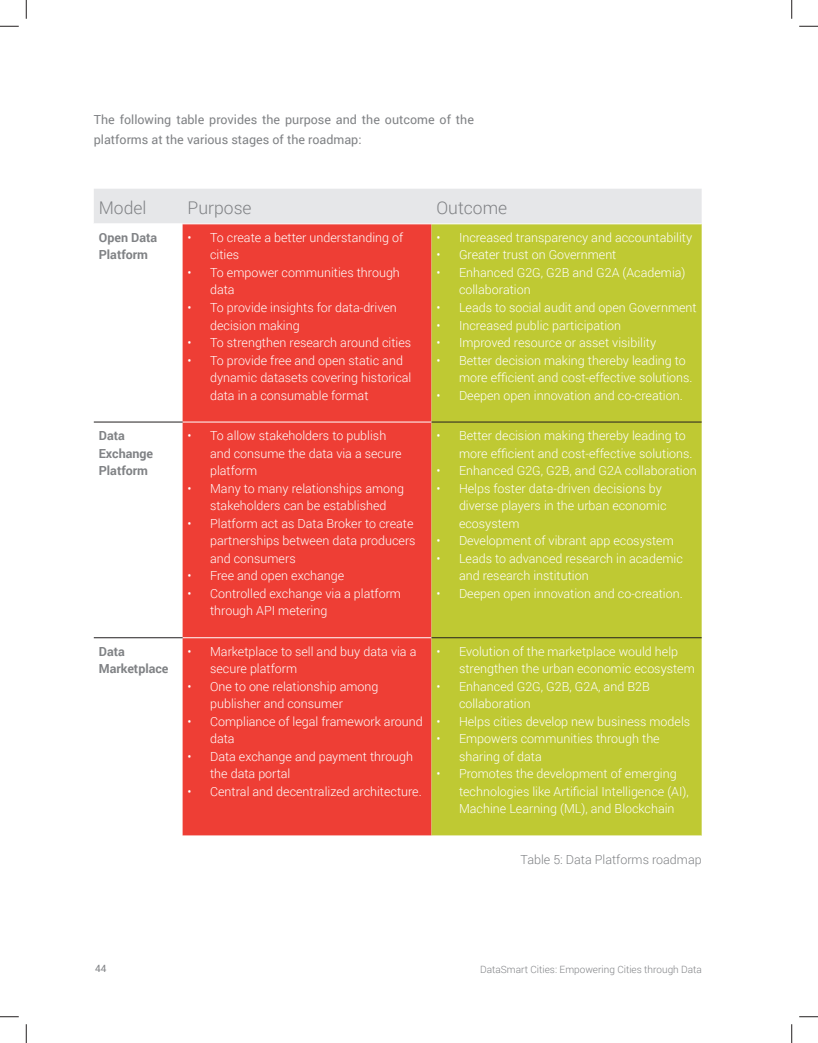
<style>
.page{position:relative;width:818px;height:1043px;background:#fff}
.page>*{position:absolute;margin:0;border:0;box-sizing:border-box;transform-origin:0 0}
.t1{font:300 17.5px "Roboto";color:#808285}
.t2{font:300 12.5px/17.5px "Roboto";color:#fff}
.t3{font:12.5px/20px "Roboto";color:#808285}
.t4{font:700 12.5px/17.5px "Roboto";color:#808285}
.t5{font:300 12.5px "Roboto";color:#808285}
.t6{font:300 10px "Roboto";color:#808285}
.t7{font:10px "Roboto";color:#808285}
</style>
<div class="page">
<div style="left:94px;top:189px;width:607px;height:35px;background:#e6e7e9"></div>
<div style="left:182px;top:225px;width:249px;height:610px;background:#ee3e35"></div>
<div style="left:431px;top:225px;width:270px;height:610px;background:#bfc933"></div>
<hr style="left:182px;top:422px;width:249px;height:1px;background:#fff">
<hr style="left:182px;top:637px;width:249px;height:1px;background:#fff">
<hr style="left:94px;top:422px;width:88px;height:1px;background:#231f20">
<hr style="left:94px;top:637px;width:88px;height:1px;background:#231f20">
<hr style="left:431px;top:422px;width:270px;height:1px;background:#231f20">
<hr style="left:431px;top:637px;width:270px;height:1px;background:#231f20">
<svg style="left:0;top:25px;width:19px;height:2px"></svg>
<svg style="left:799px;top:25px;width:19px;height:2px"></svg>
<svg style="left:0;top:1016px;width:19px;height:1px"></svg>
<svg style="left:799px;top:1016px;width:19px;height:1px"></svg>
<svg style="left:25px;top:0;width:2px;height:19px"></svg>
<svg style="left:25px;top:1024px;width:2px;height:18px"></svg>
<svg style="left:791px;top:0;width:1px;height:19px"></svg>
<svg style="left:791px;top:1024px;width:1px;height:18px"></svg>
<p class="t3" style="left:94px;top:109px;width:382px">The following table provides the purpose and the outcome of the platforms at the various stages of the roadmap:</p>
<p class="t1" style="left:99px;top:195px;width:49px">Model</p>
<p class="t1" style="left:188px;top:195px;width:65px">Purpose</p>
<p class="t1" style="left:436px;top:195px;width:72px">Outcome</p>
<p class="t4" style="left:99px;top:228px;width:60px">Open Data<br>Platform</p>
<p class="t2" style="left:210px;top:228px;width:194px;text-indent:-22px">• To create a better understanding of cities</p>
<p class="t2" style="left:210px;top:263px;width:191px;text-indent:-22px">• To empower communities through data</p>
<p class="t2" style="left:210px;top:298px;width:188px;text-indent:-22px">• To provide insights for data-driven decision making</p>
<p class="t2" style="left:188px;top:333px;width:225px">• To strengthen research around cities</p>
<p class="t2" style="left:210px;top:351px;width:203px;text-indent:-22px">• To provide free and open static and dynamic datasets covering historical data in a consumable format</p>
<p class="t2" style="left:436px;top:228px;width:257px">• Increased transparency and accountability</p>
<p class="t2" style="left:436px;top:246px;width:181px">• Greater trust on Government</p>
<p class="t2" style="left:459px;top:263px;width:228px;text-indent:-22px">• Enhanced G2G, G2B and G2A (Academia) collaboration</p>
<p class="t2" style="left:436px;top:298px;width:261px">• Leads to social audit and open Government</p>
<p class="t2" style="left:436px;top:316px;width:186px">• Increased public participation</p>
<p class="t2" style="left:436px;top:333px;width:221px">• Improved resource or asset visibility</p>
<p class="t2" style="left:459px;top:351px;width:235px;text-indent:-22px">• Better decision making thereby leading to more efficient and cost-effective solutions.</p>
<p class="t2" style="left:436px;top:386px;width:248px">• Deepen open innovation and co-creation.</p>
<p class="t4" style="left:99px;top:426px;width:56px">Data<br>Exchange<br>Platform</p>
<p class="t2" style="left:210px;top:426px;width:193px;text-indent:-22px">• To allow stakeholders to publish and consume the data via a secure platform</p>
<p class="t2" style="left:188px;top:479px;width:218px;text-align:center">• Many to many relationships among stakeholders can be established</p>
<p class="t2" style="left:210px;top:514px;width:207px;text-indent:-22px">• Platform act as Data Broker to create partnerships between data producers and consumers</p>
<p class="t2" style="left:188px;top:566px;width:158px">• Free and open exchange</p>
<p class="t2" style="left:210px;top:584px;width:192px;text-indent:-22px">• Controlled exchange via a platform through API metering</p>
<p class="t4" style="left:99px;top:642px;width:71px">Data<br>Marketplace</p>
<p class="t2" style="left:210px;top:642px;width:208px;text-indent:-22px">• Marketplace to sell and buy data via a secure platform</p>
<p class="t2" style="left:210px;top:677px;width:170px;text-indent:-22px">• One to one relationship among publisher and consumer</p>
<p class="t2" style="left:210px;top:712px;width:214px;text-indent:-22px">• Compliance of legal framework around data</p>
<p class="t2" style="left:210px;top:747px;width:204px;text-indent:-22px">• Data exchange and payment through the data portal</p>
<p class="t2" style="left:188px;top:782px;width:235px">• Central and decentralized architecture.</p>
<p class="t2" style="left:459px;top:426px;width:235px;text-indent:-22px">• Better decision making thereby leading to more efficient and cost-effective solutions.</p>
<p class="t2" style="left:436px;top:461px;width:261px">• Enhanced G2G, G2B, and G2A collaboration</p>
<p class="t2" style="left:459px;top:479px;width:209px;text-indent:-22px">• Helps foster data-driven decisions by diverse players in the urban economic ecosystem</p>
<p class="t2" style="left:436px;top:531px;width:239px">• Development of vibrant app ecosystem</p>
<p class="t2" style="left:459px;top:549px;width:225px;text-indent:-22px">• Leads to advanced research in academic and research institution</p>
<p class="t2" style="left:436px;top:584px;width:248px">• Deepen open innovation and co-creation.</p>
<p class="t2" style="left:459px;top:642px;width:237px;text-indent:-22px">• Evolution of the marketplace would help strengthen the urban economic ecosystem</p>
<p class="t2" style="left:459px;top:677px;width:192px;text-indent:-22px">• Enhanced G2G, G2B, G2A, and B2B collaboration</p>
<p class="t2" style="left:436px;top:712px;width:255px">• Helps cities develop new business models</p>
<p class="t2" style="left:459px;top:729px;width:202px;text-indent:-22px">• Empowers communities through the sharing of data</p>
<p class="t2" style="left:459px;top:764px;width:231px;text-indent:-22px">• Promotes the development of emerging technologies like Artificial Intelligence (AI),<br>Machine Learning (ML), and Blockchain</p>
<p class="t5" style="left:520px;top:851px;width:182px">Table 5: Data Platforms roadmap</p>
<p class="t7" style="left:95px;top:961px;width:13px">44</p>
<p class="t6" style="left:480px;top:962px;width:223px">DataSmart Cities: Empowering Cities through Data</p>
</div>
